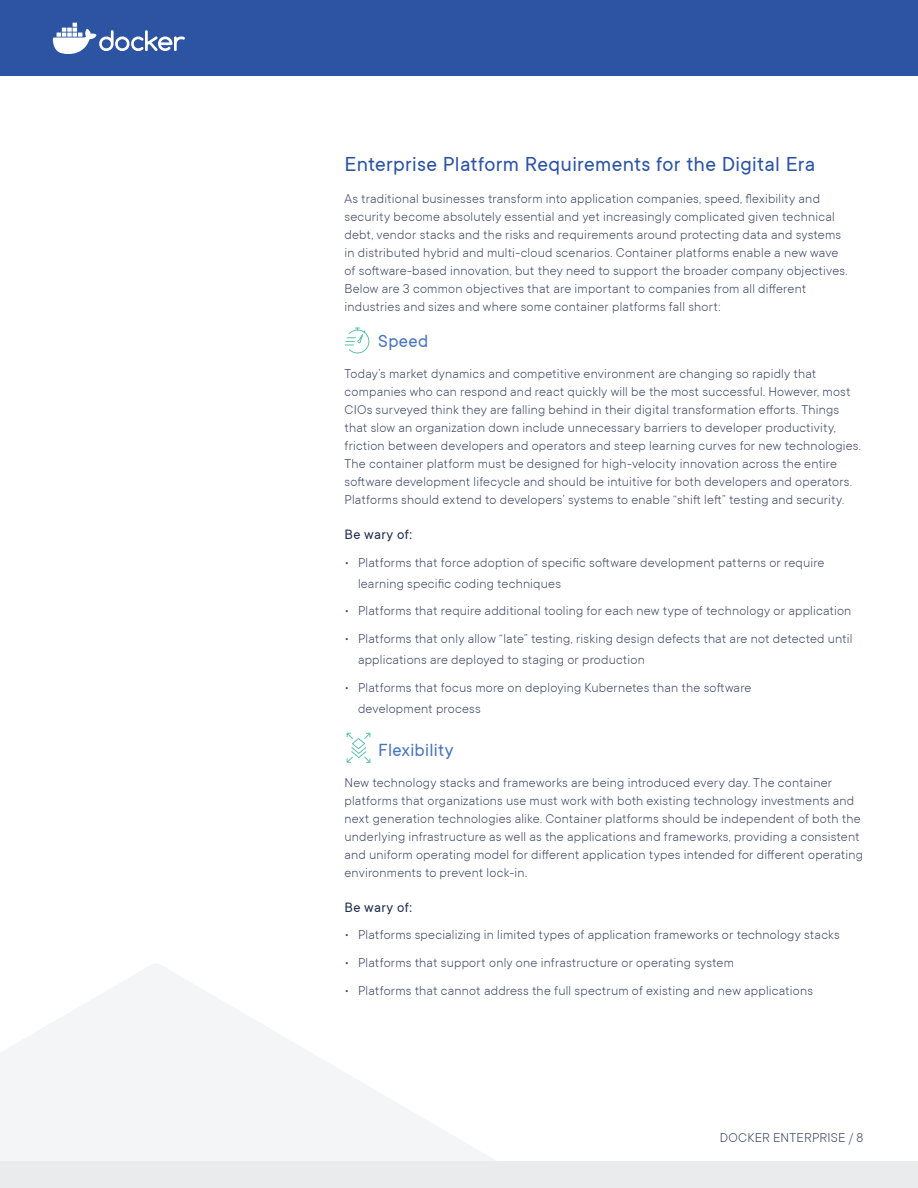
<style>
.page{position:relative;width:918px;height:1188px;background:#fff}
.page>*{position:absolute;margin:0;border:0;box-sizing:border-box;transform-origin:0 0}
.t1{font:22.5px "TT Commons";letter-spacing:.01em;color:#2c54a2}
.t2{font:19.5px "TT Commons";letter-spacing:.015em;color:#4875ba}
.t3{font:15px "TT Commons";letter-spacing:.025em;color:#22304f}
.t4{font:300 14.25px/18px "TT Commons";letter-spacing:.015em;color:#353e5c}
</style>
<div class="page">
<div style="left:0;top:0;width:918px;height:76px;background:#2c54a2"></div>
<svg style="left:53px;top:23px;width:132px;height:31px"></svg>
<svg style="left:346px;top:732px;width:25px;height:31px"></svg>
<svg style="left:344px;top:327px;width:26px;height:27px"></svg>
<svg style="left:0;top:964px;width:495px;height:197px;fill:#f4f5f7"></svg>
<div style="left:0;top:1161px;width:918px;height:27px;background:#e9ebed"></div>
<h1 class="t1" style="left:345px;top:152px;width:472px">Enterprise Platform Requirements for the Digital Era</h1>
<p class="t4" style="left:345px;top:189px;width:505px">As traditional businesses transform into application companies, speed, flexibility and security become absolutely essential and yet increasingly complicated given technical debt, vendor stacks and the risks and requirements around protecting data and systems in distributed hybrid and multi-cloud scenarios. Container platforms enable a new wave of software-based innovation, but they need to support the broader company objectives.<br>Below are 3 common objectives that are important to companies from all different industries and sizes and where some container platforms fall short:</p>
<h2 class="t2" style="left:378px;top:330px;width:52px">Speed</h2>
<p class="t4" style="left:345px;top:365px;width:518px">Today’s market dynamics and competitive environment are changing so rapidly that companies who can respond and react quickly will be the most successful. However, most CIOs surveyed think they are falling behind in their digital transformation efforts. Things that slow an organization down include unnecessary barriers to developer productivity, friction between developers and operators and steep learning curves for new technologies.<br>The container platform must be designed for high-velocity innovation across the entire software development lifecycle and should be intuitive for both developers and operators.<br>Platforms should extend to developers’ systems to enable “shift left” testing and security.</p>
<p class="t3" style="left:345px;top:526px;width:69px">Be wary of:</p>
<p class="t4" style="left:358px;top:552px;width:468px;line-height:21px;text-indent:-13px">• Platforms that force adoption of specific software development patterns or require learning specific coding techniques</p>
<p class="t4" style="left:345px;top:602px;width:508px">• Platforms that require additional tooling for each new type of technology or application</p>
<p class="t4" style="left:358px;top:628px;width:496px;line-height:21px;text-indent:-13px">• Platforms that only allow “late” testing, risking design defects that are not detected until applications are deployed to staging or production</p>
<p class="t4" style="left:358px;top:677px;width:395px;line-height:21px;text-indent:-13px">• Platforms that focus more on deploying Kubernetes than the software development process</p>
<h2 class="t2" style="left:378px;top:739px;width:77px">Flexibility</h2>
<p class="t4" style="left:345px;top:774px;width:520px">New technology stacks and frameworks are being introduced every day. The container platforms that organizations use must work with both existing technology investments and next generation technologies alike. Container platforms should be independent of both the underlying infrastructure as well as the applications and frameworks, providing a consistent and uniform operating model for different application types intended for different operating environments to prevent lock-in.</p>
<p class="t3" style="left:345px;top:899px;width:69px">Be wary of:</p>
<p class="t4" style="left:345px;top:926px;width:497px">• Platforms specializing in limited types of application frameworks or technology stacks</p>
<p class="t4" style="left:345px;top:954px;width:391px">• Platforms that support only one infrastructure or operating system</p>
<p class="t4" style="left:345px;top:981px;width:470px">• Platforms that cannot address the full spectrum of existing and new applications</p>
<p class="t4" style="left:720px;top:1128px;width:145px">DOCKER ENTERPRISE / 8</p>
</div>
